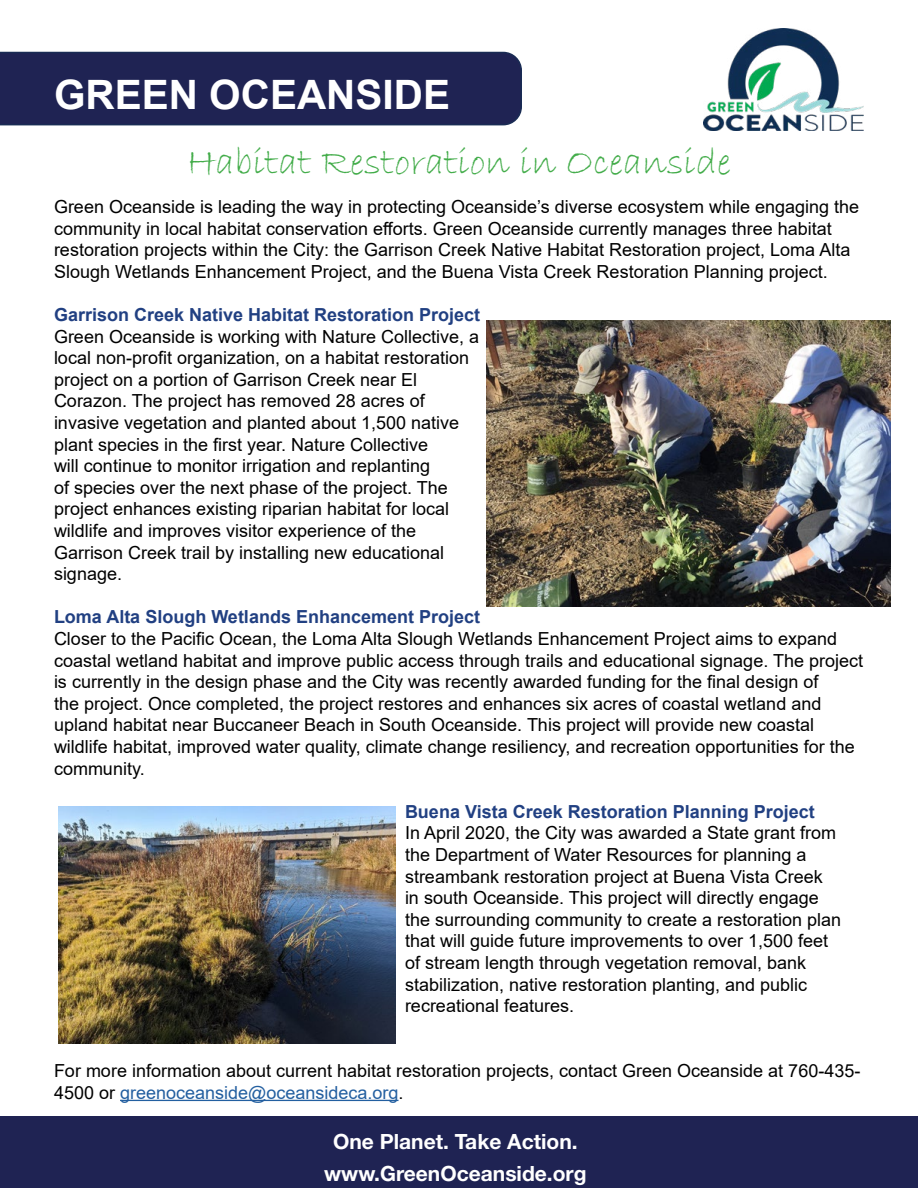
<style>
.page{position:relative;width:918px;height:1188px;background:#fff}
.page>*{position:absolute;margin:0;border:0;box-sizing:border-box;transform-origin:0 0}
.t1{font:700 40.5px "Arial";color:#fff}
.t2{font:39px "Bradley Hand ITC";color:#42ac49}
.t3{font:700 21px/32.4px "Helvetica Neue LT Std";color:#fff;text-align:center}
.t4{font:18px/21.6px "Arial";color:#000}
.t5{font:700 18px "Arial";color:#214082}
.s1{color:#235fa0}
</style>
<div class="page">
<div style="left:0;top:52px;width:522px;height:73px;background:#1f2353"></div>
<img style="left:703px;top:28px;width:161px;height:103px">
<div style="left:0;top:1116px;width:918px;height:72px;background:#1f2353"></div>
<img style="left:58px;top:806px;width:338px;height:238px">
<img style="left:487px;top:320px;width:403px;height:287px">
<hr style="left:120px;top:1100px;width:279px;height:1px;background:#235fa0">
<h1 class="t1" style="left:54px;top:66px;width:398px">GREEN OCEANSIDE</h1>
<h2 class="t2" style="left:187px;top:137px;width:546px">Habitat Restoration in Oceanside</h2>
<p class="t4" style="left:54px;top:196px;width:807px">Green Oceanside is leading the way in protecting Oceanside’s diverse ecosystem while engaging the community in local habitat conservation efforts. Green Oceanside currently manages three habitat restoration projects within the City: the Garrison Creek Native Habitat Restoration project, Loma Alta Slough Wetlands Enhancement Project, and the Buena Vista Creek Restoration Planning project.</p>
<p class="t5" style="left:54px;top:302px;width:428px">Garrison Creek Native Habitat Restoration Project</p>
<p class="t4" style="left:54px;top:325px;width:427px">Green Oceanside is working with Nature Collective, a local non-profit organization, on a habitat restoration project on a portion of Garrison Creek near El Corazon. The project has removed 28 acres of invasive vegetation and planted about 1,500 native plant species in the first year. Nature Collective<br>will continue to monitor irrigation and replanting<br>of species over the next phase of the project. The project enhances existing riparian habitat for local wildlife and improves visitor experience of the Garrison Creek trail by installing new educational signage.</p>
<p class="t5" style="left:54px;top:604px;width:428px">Loma Alta Slough Wetlands Enhancement Project</p>
<p class="t4" style="left:54px;top:628px;width:811px">Closer to the Pacific Ocean, the Loma Alta Slough Wetlands Enhancement Project aims to expand coastal wetland habitat and improve public access through trails and educational signage. The project is currently in the design phase and the City was recently awarded funding for the final design of<br>the project. Once completed, the project restores and enhances six acres of coastal wetland and upland habitat near Buccaneer Beach in South Oceanside. This project will provide new coastal wildlife habitat, improved water quality, climate change resiliency, and recreation opportunities for the community.</p>
<p class="t5" style="left:405px;top:799px;width:411px">Buena Vista Creek Restoration Planning Project</p>
<p class="t4" style="left:405px;top:822px;width:438px">In April 2020, the City was awarded a State grant from the Department of Water Resources for planning a streambank restoration project at Buena Vista Creek in south Oceanside. This project will directly engage the surrounding community to create a restoration plan that will guide future improvements to over 1,500 feet of stream length through vegetation removal, bank stabilization, native restoration planting, and public recreational features.</p>
<p class="t4" style="left:54px;top:1060px;width:808px">For more information about current habitat restoration projects, contact Green Oceanside at 760-435-<br>4500 or <span class="s1">greenoceanside@oceansideca.org</span>.</p>
<p class="t3" style="left:324px;top:1125px;width:264px">One Planet. Take Action. www.GreenOceanside.org</p>
</div>
